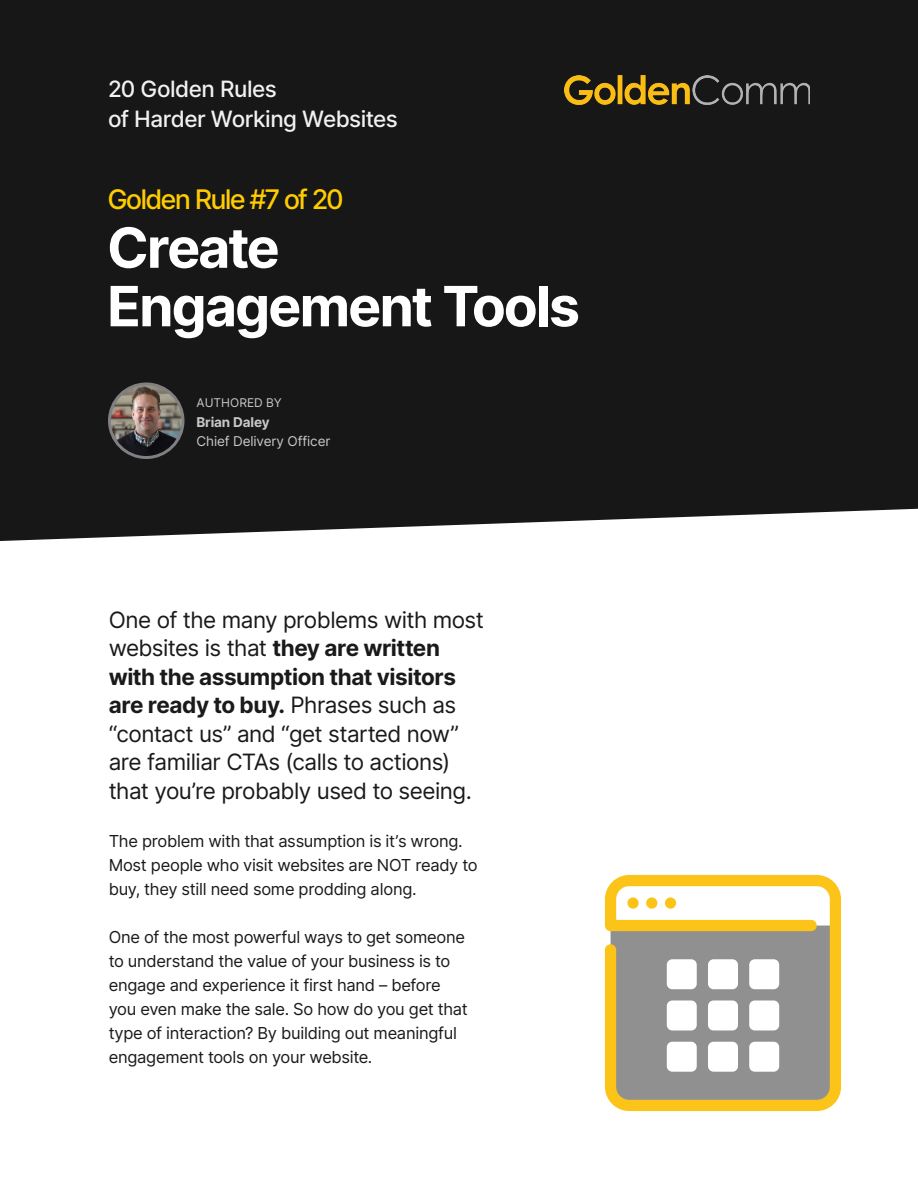
<style>
.page{position:relative;width:918px;height:1188px;background:#fff}
.page>*{position:absolute;margin:0;border:0;box-sizing:border-box;transform-origin:0 0}
.lead{font:700 55.5px/58.5px "Inter Tight";letter-spacing:-.005em;color:#fff}
.lead-2{font:500 27px "Inter Tight";letter-spacing:-.02em;color:#fc0}
.lead-3{font:22.5px/28.5px "Inter";letter-spacing:-.025em;color:#1a1a1a}
.lead-4{font:500 22.5px/30px "Inter";letter-spacing:-.02em;color:#f1f1f1}
.t1{font:16.5px/24px "Inter";letter-spacing:-.02em;color:#1a1a1a}
.small{font:13.5px/19.5px "Inter";letter-spacing:-.01em;color:#c8c8c8}
.small-2{font:12px "Inter";color:#c8c8c8}
.s1{font-weight:700}
</style>
<div class="page">
<div style="left:0;top:0;width:918px;height:541px;background:#171717"></div>
<img style="left:565px;top:75px;width:245px;height:29px">
<svg style="left:605px;top:875px;width:236px;height:236px;background:#bcae84"></svg>
<div style="left:708px;top:959px;width:30px;height:30px;background:#fff;border-radius:6px"></div>
<div style="left:667px;top:959px;width:30px;height:30px;background:#fff;border-radius:6px"></div>
<div style="left:749px;top:959px;width:30px;height:30px;background:#fff;border-radius:6px"></div>
<div style="left:708px;top:1042px;width:30px;height:30px;background:#fff;border-radius:6px"></div>
<div style="left:667px;top:1042px;width:30px;height:30px;background:#fff;border-radius:6px"></div>
<div style="left:749px;top:1042px;width:30px;height:30px;background:#fff;border-radius:6px"></div>
<div style="left:708px;top:1000px;width:30px;height:30px;background:#fff;border-radius:6px"></div>
<div style="left:667px;top:1000px;width:30px;height:30px;background:#fff;border-radius:6px"></div>
<div style="left:749px;top:1000px;width:30px;height:30px;background:#fff;border-radius:6px"></div>
<div style="left:627px;top:897px;width:12px;height:12px;background:#fcc419;border-radius:50%"></div>
<div style="left:646px;top:897px;width:11px;height:12px;background:#fcc419;border-radius:50%"></div>
<div style="left:665px;top:897px;width:11px;height:12px;background:#fcc419;border-radius:50%"></div>
<img style="left:110px;top:384px;width:73px;height:74px;border-radius:37px">
<div style="left:108px;top:382px;width:76px;height:77px;border:3px solid #808080;border-radius:50%"></div>
<p class="lead-4" style="left:108px;top:73px;width:291px">20 Golden Rules<br>of Harder Working Websites</p>
<p class="lead-2" style="left:108px;top:180px;width:237px">Golden Rule #7 of 20</p>
<p class="lead" style="left:108px;top:217px;width:473px">Create<br>Engagement Tools</p>
<p class="small-2" style="left:197px;top:394px;width:87px">AUTHORED BY</p>
<p class="small" style="left:196px;top:412px;width:135px"><span class="s1">Brian Daley<br></span>Chief Delivery Officer</p>
<p class="lead-3" style="left:109px;top:605px;width:377px">One of the many problems with most websites is that <span class="s1">they are written with the assumption that visitors are ready to buy.</span> Phrases such as “contact us” and “get started now” are familiar CTAs (calls to actions) that you’re probably used to seeing.</p>
<p class="t1" style="left:109px;top:828px;width:370px">The problem with that assumption is it’s wrong.<br>Most people who visit websites are NOT ready to buy, they still need some prodding along.</p>
<p class="t1" style="left:109px;top:924px;width:360px">One of the most powerful ways to get someone to understand the value of your business is to engage and experience it first hand – before you even make the sale. So how do you get that type of interaction? By building out meaningful engagement tools on your website.</p>
</div>
